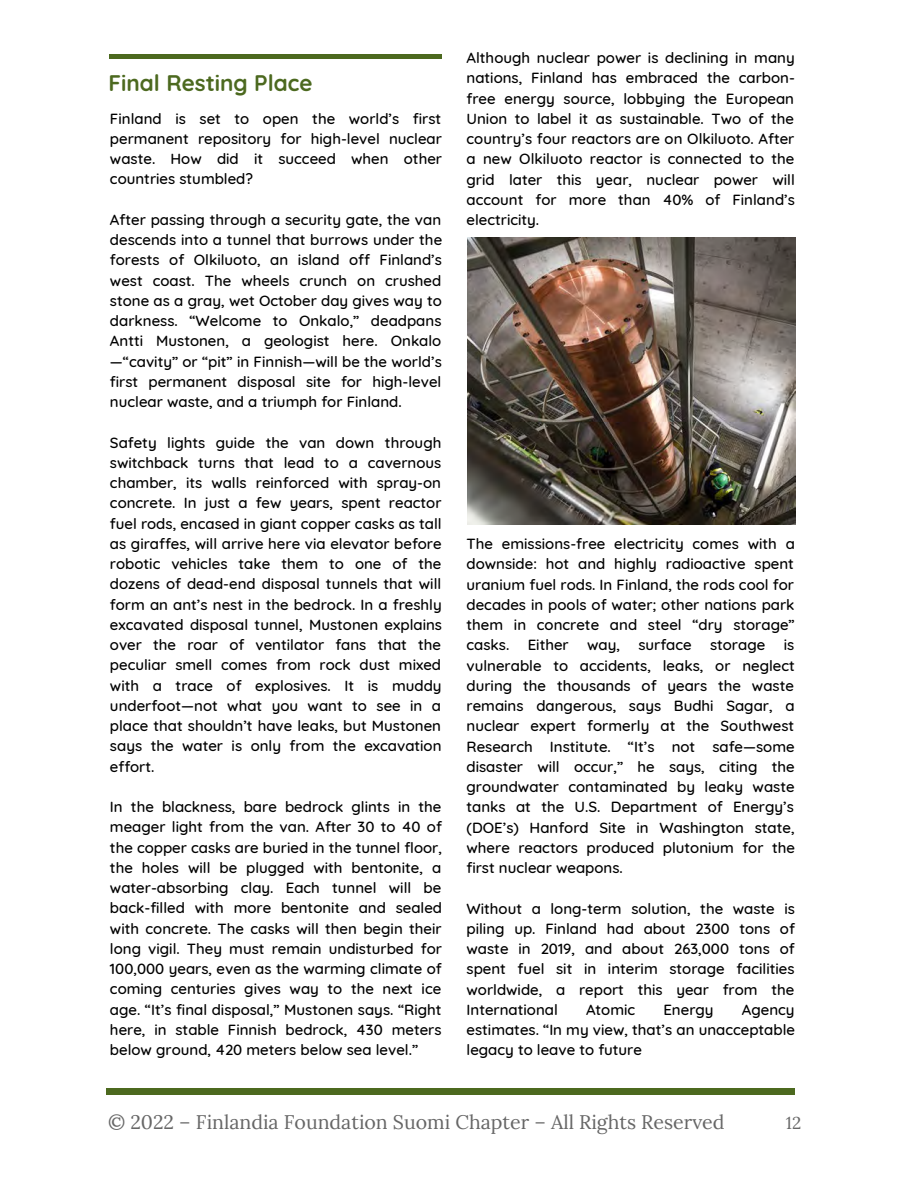
<style>
.page{position:relative;width:918px;height:1188px;background:#fff}
.page>*{position:absolute;margin:0;border:0;box-sizing:border-box;transform-origin:0 0}
.t1{font:700 22.5px "Quicksand";color:#4c691f}
.t2{font:19.65px "Lora";color:#666}
.t3{font:17.1px "Lora";color:#666}
.t4{font:500 15px/20.2px "Quicksand";color:#000;text-align:justify}
</style>
<div class="page">
<div style="left:106px;top:1089px;width:689px;height:5px;background:#4c691f"></div>
<hr style="left:109px;top:55px;width:333px;height:3px;background:#4c691f">
<img style="left:468px;top:237px;width:327px;height:287px">
<p class="t1" style="left:109px;top:69px;width:205px">Final Resting Place</p>
<p class="t4" style="left:110px;top:108px;width:334px">Finland is set to open the world’s first permanent repository for high-level nuclear waste. How did it succeed when other countries stumbled?</p>
<p class="t4" style="left:110px;top:209px;width:334px">After passing through a security gate, the van descends into a tunnel that burrows under the forests of Olkiluoto, an island off Finland’s west coast. The wheels crunch on crushed stone as a gray, wet October day gives way to darkness. “Welcome to Onkalo,” deadpans Antti Mustonen, a geologist here. Onkalo —“cavity” or “pit” in Finnish—will be the world’s first permanent disposal site for high-level nuclear waste, and a triumph for Finland.</p>
<p class="t4" style="left:110px;top:432px;width:334px">Safety lights guide the van down through switchback turns that lead to a cavernous chamber, its walls reinforced with spray-on concrete. In just a few years, spent reactor fuel rods, encased in giant copper casks as tall as giraffes, will arrive here via elevator before robotic vehicles take them to one of the dozens of dead-end disposal tunnels that will form an ant’s nest in the bedrock. In a freshly excavated disposal tunnel, Mustonen explains over the roar of ventilator fans that the peculiar smell comes from rock dust mixed with a trace of explosives. It is muddy underfoot—not what you want to see in a place that shouldn’t have leaks, but Mustonen says the water is only from the excavation effort.</p>
<p class="t4" style="left:110px;top:796px;width:334px">In the blackness, bare bedrock glints in the meager light from the van. After 30 to 40 of the copper casks are buried in the tunnel floor, the holes will be plugged with bentonite, a water-absorbing clay. Each tunnel will be back-filled with more bentonite and sealed with concrete. The casks will then begin their long vigil. They must remain undisturbed for 100,000 years, even as the warming climate of coming centuries gives way to the next ice age. “It’s final disposal,” Mustonen says. “Right here, in stable Finnish bedrock, 430 meters below ground, 420 meters below sea level.”</p>
<p class="t4" style="left:467px;top:47px;width:330px">Although nuclear power is declining in many nations, Finland has embraced the carbon&shy;free energy source, lobbying the European Union to label it as sustainable. Two of the country’s four reactors are on Olkiluoto. After a new Olkiluoto reactor is connected to the grid later this year, nuclear power will account for more than 40% of Finland’s electricity.</p>
<p class="t4" style="left:467px;top:533px;width:330px">The emissions-free electricity comes with a downside: hot and highly radioactive spent uranium fuel rods. In Finland, the rods cool for decades in pools of water; other nations park them in concrete and steel “dry storage” casks. Either way, surface storage is vulnerable to accidents, leaks, or neglect during the thousands of years the waste remains dangerous, says Budhi Sagar, a nuclear expert formerly at the Southwest Research Institute. “It’s not safe—some disaster will occur,” he says, citing the groundwater contaminated by leaky waste tanks at the U.S. Department of Energy’s (DOE’s) Hanford Site in Washington state, where reactors produced plutonium for the first nuclear weapons.</p>
<p class="t4" style="left:467px;top:898px;width:330px">Without a long-term solution, the waste is piling up. Finland had about 2300 tons of waste in 2019, and about 263,000 tons of spent fuel sit in interim storage facilities worldwide, a report this year from the International</p>
<p class="t4" style="left:467px;top:999px;width:330px;text-indent:275px">Agency estimates. “In my view, that’s an unacceptable legacy to leave to future</p>
<p class="t4" style="left:586px;top:999px;width:51px">Atomic</p>
<p class="t4" style="left:663px;top:999px;width:52px">Energy</p>
<p class="t2" style="left:108px;top:1109px;width:618px">© 2022 – Finlandia Foundation Suomi Chapter – All Rights Reserved</p>
<p class="t3" style="left:786px;top:1112px;width:17px">12</p>
</div>
